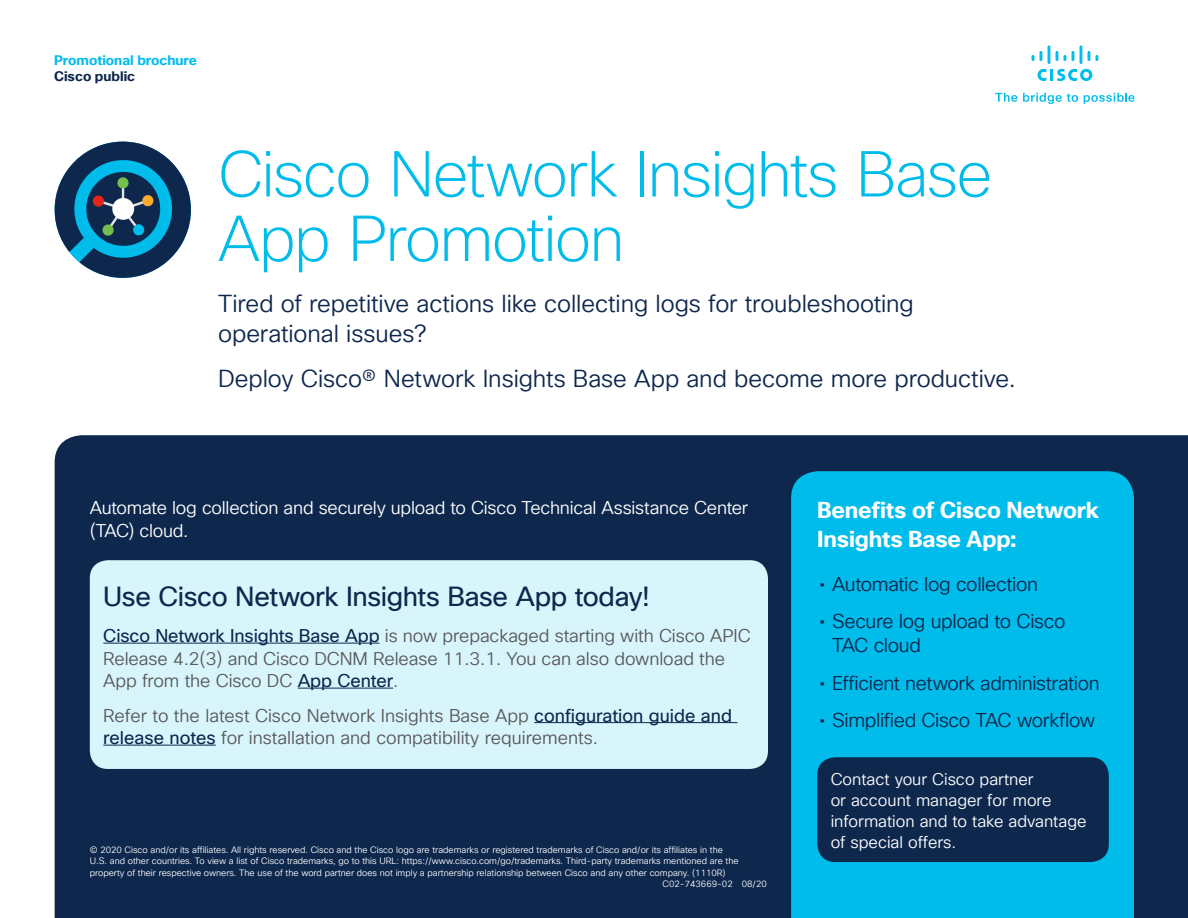
<style>
.page{position:relative;width:1188px;height:918px;background:#fff}
.page>*{position:absolute;margin:0;border:0;box-sizing:border-box;transform-origin:0 0}
.Title_Headline{font:200 63px/64.5px "Cisco Sans TT";letter-spacing:-.025em;color:#00bceb}
.Subhead2_Indigo{font:27px "Cisco Sans TT";letter-spacing:-.015em;color:#0d274d}
.Title_Subhead{font:24px/30px "Cisco Sans TT Light";letter-spacing:-.005em;color:#0d274d}
.Sidebar_Heading_2nd{font:700 22.5px/28.5px "Cisco Sans TT";letter-spacing:-.01em;color:#fff}
.t1{font:19.5px/24px "Cisco Sans TT Light";letter-spacing:-.02em;color:#0d274d}
.Body{font:18px/22.5px "Cisco Sans TT Light";letter-spacing:-.005em;color:#57585a}
.Intro{font:18px/22.5px "Cisco Sans TT Light";letter-spacing:-.015em;color:#fff}
.Body_White{font:16.5px/21px "Cisco Sans TT Light";color:#fff}
.t2{font:700 13.5px "Cisco Sans TT";color:#00bceb}
.t3{font:700 13.5px "Cisco Sans TT";color:#0d274d}
.t4{font:9px "Cisco Sans TT Light";color:#fff}
.s1{font-family:"Cisco Sans TT";color:#0d274d}
.s2{font-family:"Cisco Sans TT"}
</style>
<div class="page">
<svg style="left:995px;top:93px;width:83px;height:11px"></svg>
<svg style="left:1084px;top:93px;width:51px;height:11px"></svg>
<svg style="left:1032px;top:45px;width:66px;height:36px"></svg>
<div style="left:55px;top:435px;width:1133px;height:483px;background:#0d274d"></div>
<div style="left:791px;top:471px;width:343px;height:447px;background:#00bceb"></div>
<img style="left:55px;top:142px;width:136px;height:136px;border-radius:68px">
<div style="left:817px;top:757px;width:292px;height:105px;background:#0d274d;border-radius:18px"></div>
<div style="left:90px;top:560px;width:678px;height:209px;background:#d9f5fc;border-radius:18px"></div>
<hr style="left:103px;top:643px;width:277px;height:1px;background:#0d274d">
<hr style="left:298px;top:688px;width:95px;height:1px;background:#0d274d">
<hr style="left:534px;top:722px;width:203px;height:1px;background:#0d274d">
<hr style="left:103px;top:745px;width:113px;height:1px;background:#0d274d">
<h3 class="t2" style="left:54px;top:51px;width:144px">Promotional brochure</h3>
<h3 class="t3" style="left:54px;top:67px;width:83px">Cisco public</h3>
<p class="Title_Headline" style="left:218px;top:144px;width:776px">Cisco Network Insights Base<br>App Promotion</p>
<p class="Title_Subhead" style="left:218px;top:289px;width:697px">Tired of repetitive actions like collecting logs for troubleshooting operational issues?</p>
<p class="Title_Subhead" style="left:218px;top:364px;width:799px">Deploy Cisco® Network Insights Base App and become more productive.</p>
<p class="Intro" style="left:90px;top:497px;width:660px">Automate log collection and securely upload to Cisco Technical Assistance Center (TAC) cloud.</p>
<p class="Subhead2_Indigo" style="left:103px;top:579px;width:548px">Use Cisco Network Insights Base App today!</p>
<p class="Body" style="left:103px;top:625px;width:649px"><span class="s1">Cisco Network Insights Base App</span> is now prepackaged starting with Cisco APIC<br>Release 4.2(3) and Cisco DCNM Release 11.3.1. You can also download the<br>App from the Cisco DC <span class="s1">App Center</span>.</p>
<p class="Body" style="left:103px;top:705px;width:630px">Refer to the latest Cisco Network Insights Base App <span class="s1">configuration guide and release notes</span> for installation and compatibility requirements.</p>
<p class="t4" style="left:90px;top:844px;width:635px">© 2020 Cisco and/or its affiliates. All rights reserved. Cisco and the Cisco logo are trademarks or registered trademarks of Cisco and/or its affiliates in the</p>
<p class="t4" style="left:90px;top:855px;width:650px">U.S. and other countries. To view a list of Cisco trademarks, go to this URL: https://www.cisco.com/go/trademarks. Third-party trademarks mentioned are the</p>
<p class="t4" style="left:90px;top:867px;width:637px">property of their respective owners. The use of the word partner does not imply a partnership relationship between Cisco and any other company. (1110R)</p>
<p class="t4" style="left:663px;top:878px;width:106px">C02-743669-02 08/20</p>
<p class="Sidebar_Heading_2nd" style="left:817px;top:496px;width:283px">Benefits of Cisco Network<br>Insights Base App:</p>
<p class="t1" style="left:820px;top:573px;width:220px"><span class="s2">•</span> Automatic log collection</p>
<p class="t1" style="left:832px;top:610px;width:235px;text-indent:-13px"><span class="s2">•</span> Secure log upload to Cisco<br>TAC cloud</p>
<p class="t1" style="left:820px;top:672px;width:282px"><span class="s2">•</span> Efficient network administration</p>
<p class="t1" style="left:820px;top:709px;width:277px"><span class="s2">•</span> Simplified Cisco TAC workflow</p>
<p class="Body_White" style="left:831px;top:769px;width:257px">Contact your Cisco partner<br>or account manager for more information and to take advantage of special offers.</p>
</div>
